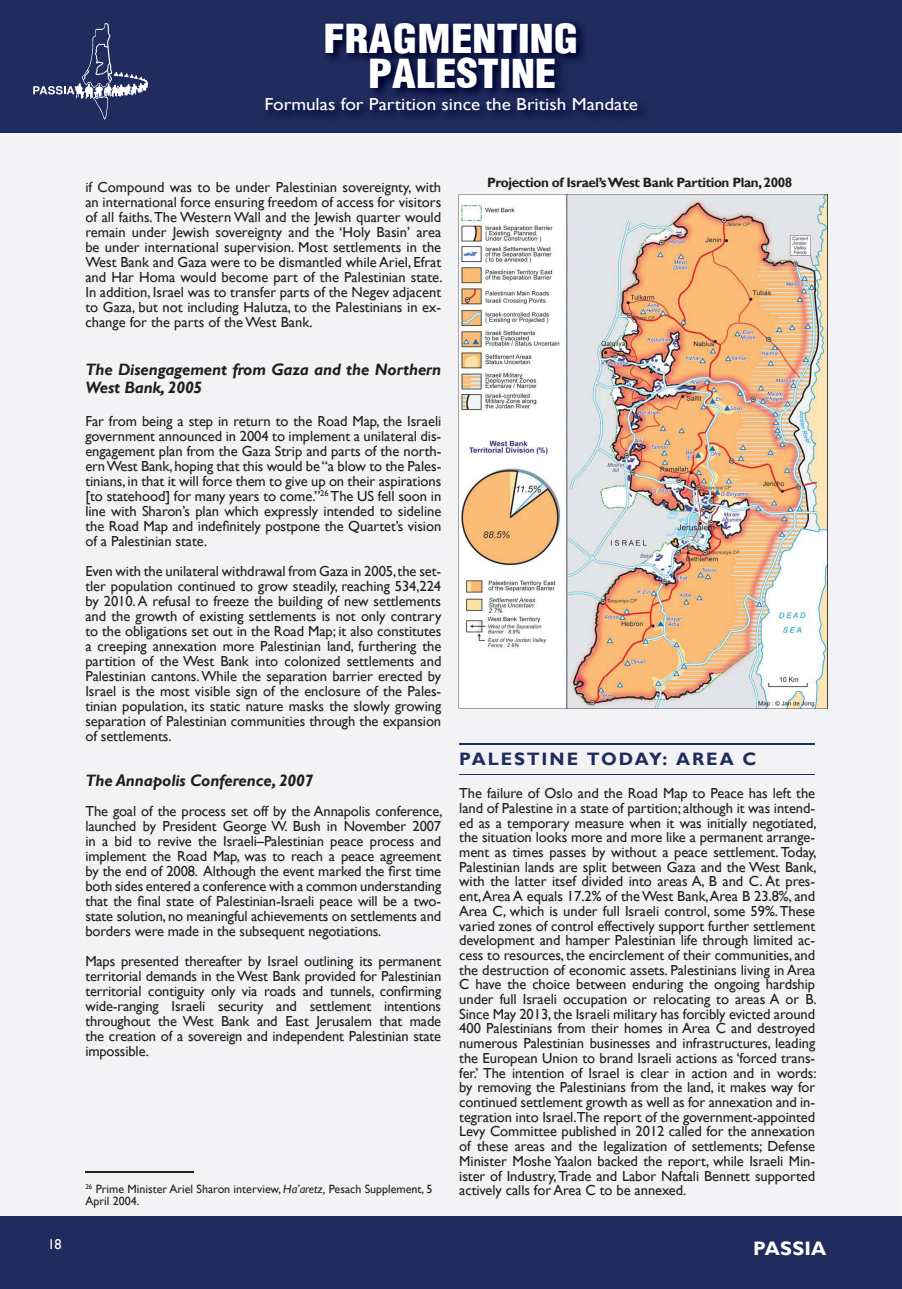
<style>
.page{position:relative;width:902px;height:1289px;background:#fff}
.page>*{position:absolute;margin:0;border:0;box-sizing:border-box;transform-origin:0 0}
.t1{font:43.65px/34.5px "Helvetica Condensed Black Se";color:#fff;text-align:center;scale:1.1 1}
.t2{font:700 19.5px "Gill Sans";letter-spacing:.005em;color:#fff}
.t3{font:700 18px "Gill Sans";letter-spacing:.105em;color:#202b5e}
.t4{font:17.4px "Gill Sans";color:#fff;scale:1.1 1}
.t5{font:italic 700 16.5px/18px "Gill Sans";letter-spacing:-.01em;color:#231f20}
.t6{font:14.55px/15px "Gill Sans";letter-spacing:-.005em;color:#231f20;text-align:justify}
.t7{font:14.25px "Gill Sans";color:#fff}
.t8{font:700 13.5px "Gill Sans";letter-spacing:-.03em;color:#231f20}
.t9{font:12px/12px "Gill Sans";color:#231f20}
.s1{font-style:italic}
</style>
<div class="page">
<div style="left:0;top:133px;width:901px;height:1082px;background:#f3f3f6"></div>
<div style="left:0;top:1215px;width:901px;height:73px;background:#202b5e"></div>
<svg style="left:0;top:0;width:901px;height:133px;background:#1c2658"></svg>
<svg style="left:33px;top:23px;width:115px;height:97px;background:#353f6d"></svg>
<hr style="left:85px;top:1170px;width:108px;height:2px;background:#231f20">
<hr style="left:459px;top:743px;width:356px;height:1px;background:#d19e35">
<hr style="left:459px;top:744px;width:356px;height:1px;background:#202b5e">
<hr style="left:459px;top:774px;width:356px;height:1px;background:#202b5e">
<img style="left:458px;top:195px;width:369px;height:513px">
<h1 class="t1" style="left:324px;top:24px;width:233px">FRAGMENTING<br>PALESTINE</h1>
<p class="t4" style="left:264px;top:94px;width:341px">Formulas for Partition since the British Mandate</p>
<p class="t6" style="left:85px;top:179px;width:359px">if Compound was to be under Palestinian sovereignty, with an international force ensuring freedom of access for visitors of all faiths. The Western Wall and the Jewish quarter would remain under Jewish sovereignty and the ‘Holy Basin’ area be under international supervision. Most settlements in the West Bank and Gaza were to be dismantled while Ariel, Efrat and Har Homa would become part of the Palestinian state.<br>In addition, Israel was to transfer parts of the Negev adjacent to Gaza, but not including Halutza, to the Palestinians in ex&shy;change for the parts of the West Bank.</p>
<p class="t5" style="left:85px;top:360px;width:357px">The Disengagement from Gaza and the Northern<br>West Bank, 2005</p>
<p class="t6" style="left:85px;top:413px;width:357px">Far from being a step in return to the Road Map, the Israeli government announced in 2004 to implement a unilateral dis&shy;engagement plan from the Gaza Strip and parts of the north&shy;ern West Bank, hoping that this would be “a blow to the Pales&shy;tinians, in that it will force them to give up on their aspirations [to statehood] for many years to come.” <sup>26</sup> The US fell soon in line with Sharon’s plan which expressly intended to sideline the Road Map and indefinitely postpone the Quartet’s vision of a Palestinian state.</p>
<p class="t6" style="left:85px;top:563px;width:357px">Even with the unilateral withdrawal from Gaza in 2005, the set&shy;tler population continued to grow steadily, reaching 534,224 by 2010. A refusal to freeze the building of new settlements and the growth of existing settlements is not only contrary to the obligations set out in the Road Map; it also constitutes a creeping annexation more Palestinian land, furthering the partition of the West Bank into colonized settlements and Palestinian cantons. While the separation barrier erected by Israel is the most visible sign of the enclosure of the Pales&shy;tinian population, its static nature masks the slowly growing separation of Palestinian communities through the expansion of settlements.</p>
<p class="t5" style="left:85px;top:771px;width:230px">The Annapolis Conference, 2007</p>
<p class="t6" style="left:85px;top:803px;width:359px">The goal of the process set off by the Annapolis conference, launched by President George W. Bush in November 2007 in a bid to revive the Israeli–Palestinian peace process and implement the Road Map, was to reach a peace agreement by the end of 2008. Although the event marked the first time both sides entered a conference with a common understanding that the final state of Palestinian-Israeli peace will be a two&shy;state solution, no meaningful achievements on settlements and borders were made in the subsequent negotiations.</p>
<p class="t6" style="left:85px;top:953px;width:357px">Maps presented thereafter by Israel outlining its permanent territorial demands in the West Bank provided for Palestinian territorial contiguity only via roads and tunnels, confirming wide-ranging Israeli security and settlement intentions throughout the West Bank and East Jerusalem that made the creation of a sovereign and independent Palestinian state impossible.</p>
<p class="t9" style="left:85px;top:1182px;width:348px"><sup>26</sup> Prime Minister Ariel Sharon interview, <span class="s1">Ha’aretz,</span> Pesach Supplement, 5<br>April 2004.</p>
<p class="t8" style="left:487px;top:174px;width:306px">Projection of Israel’s West Bank Partition Plan, 2008</p>
<p class="t3" style="left:459px;top:748px;width:298px">PALESTINE TODAY: AREA C</p>
<p class="t6" style="left:459px;top:785px;width:359px">The failure of Oslo and the Road Map to Peace has left the land of Palestine in a state of partition; although it was intend&shy;ed as a temporary measure when it was initially negotiated, the situation looks more and more like a permanent arrange&shy;ment as times passes by without a peace settlement. Today, Palestinian lands are split between Gaza and the West Bank, with the latter itsef divided into areas A, B and C. At pres&shy;ent, Area A equals 17.2% of the West Bank, Area B 23.8%, and Area C, which is under full Israeli control, some 59%. These varied zones of control effectively support further settlement development and hamper Palestinian life through limited ac&shy;cess to resources, the encirclement of their communities, and the destruction of economic assets. Palestinians living in Area C have the choice between enduring the ongoing hardship under full Israeli occupation or relocating to areas A or B.<br>Since May 2013, the Israeli military has forcibly evicted around 400 Palestinians from their homes in Area C and destroyed numerous Palestinian businesses and infrastructures, leading the European Union to brand Israeli actions as ‘forced trans&shy;fer.’ The intention of Israel is clear in action and in words: by removing the Palestinians from the land, it makes way for continued settlement growth as well as for annexation and in&shy;tegration into Israel.The report of the government-appointed Levy Committee published in 2012 called for the annexation of these areas and the legalization of settlements; Defense Minister Moshe Yaalon backed the report, while Israeli Min&shy;ister of Industry, Trade and Labor Naftali Bennett supported actively calls for Area C to be annexed.</p>
<p class="t7" style="left:48px;top:1235px;width:15px">18</p>
<h2 class="t2" style="left:753px;top:1236px;width:75px">PASSIA</h2>
</div>
